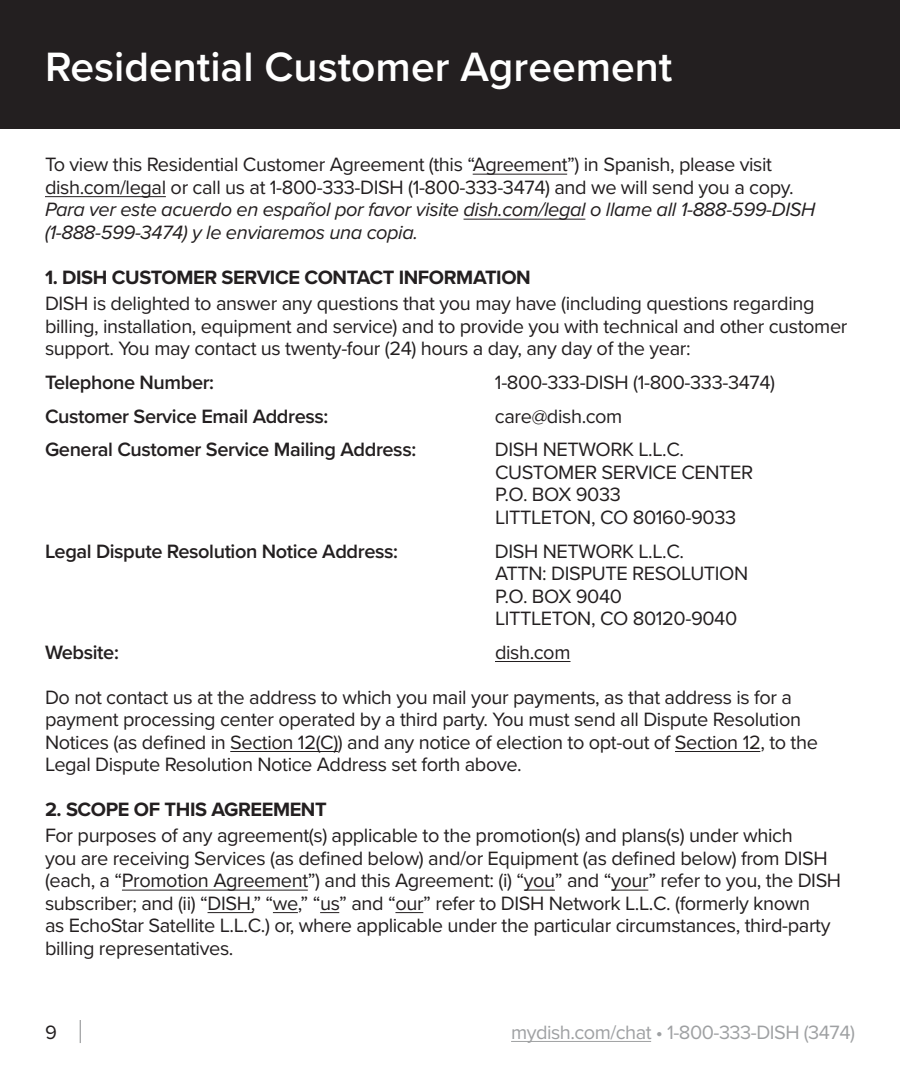
<style>
.page{position:relative;width:900px;height:1080px;background:#fff}
.page>*{position:absolute;margin:0;border:0;box-sizing:border-box;transform-origin:0 0}
.Heading_1{font:600 42.5px "Proxima Nova";color:#fff}
.Intro_and_Warranty{font:20px/22.5px "Proxima Nova";letter-spacing:-.02em;color:#231f20}
.Intro_and_Warranty-2{font:600 20px "Proxima Nova";letter-spacing:-.02em;color:#231f20}
.Intro_and_Warranty-3{font:700 20px "Proxima Nova";letter-spacing:-.02em;color:#231f20}
.t1{font:20px "Proxima Nova";letter-spacing:-.025em;color:#9fa1a3}
.Heading_3{font:700 20px "Proxima Nova";letter-spacing:-.02em;color:#231f20}
.s1{font-style:italic}
</style>
<div class="page">
<div style="left:0;top:0;width:900px;height:129px;background:#231f20"></div>
<hr style="left:511px;top:1041px;width:140px;height:1px;background:#9fa1a3">
<svg style="left:80px;top:1020px;width:1px;height:23px"></svg>
<hr style="left:473px;top:174px;width:94px;height:1px;background:#231f20">
<hr style="left:45px;top:196px;width:121px;height:1px;background:#231f20">
<hr style="left:464px;top:219px;width:121px;height:1px;background:#231f20">
<hr style="left:495px;top:661px;width:76px;height:1px;background:#231f20">
<hr style="left:230px;top:751px;width:108px;height:1px;background:#231f20">
<hr style="left:675px;top:751px;width:85px;height:1px;background:#231f20">
<hr style="left:122px;top:890px;width:186px;height:1px;background:#231f20">
<hr style="left:524px;top:890px;width:31px;height:1px;background:#231f20">
<hr style="left:611px;top:890px;width:37px;height:1px;background:#231f20">
<hr style="left:208px;top:912px;width:45px;height:1px;background:#231f20">
<svg style="left:273px;top:912px;width:25px;height:1px"></svg>
<svg style="left:320px;top:912px;width:19px;height:1px"></svg>
<svg style="left:395px;top:912px;width:28px;height:1px"></svg>
<p class="Heading_1" style="left:45px;top:35px;width:629px">Residential Customer Agreement</p>
<p class="Intro_and_Warranty" style="left:45px;top:153px;width:772px">To view this Residential Customer Agreement (this “Agreement”) in Spanish, please visit dish.com/legal or call us at 1-800-333-DISH (1-800-333-3474) and we will send you a copy.<br><span class="s1">Para ver este acuerdo en español por favor visite dish.com/legal o llame all 1-888-599-DISH (1-888-599-3474) y le enviaremos una copia.</span></p>
<p class="Intro_and_Warranty-3" style="left:45px;top:262px;width:487px">1. DISH CUSTOMER SERVICE CONTACT INFORMATION</p>
<p class="Intro_and_Warranty" style="left:45px;top:291px;width:804px">DISH is delighted to answer any questions that you may have (including questions regarding billing, installation, equipment and service) and to provide you with technical and other customer support. You may contact us twenty-four (24) hours a day, any day of the year:</p>
<p class="Intro_and_Warranty-2" style="left:45px;top:367px;width:171px">Telephone Number:</p>
<p class="Intro_and_Warranty" style="left:495px;top:370px;width:282px">1-800-333-DISH (1-800-333-3474)</p>
<p class="Intro_and_Warranty-2" style="left:45px;top:401px;width:285px">Customer Service Email Address:</p>
<p class="Intro_and_Warranty" style="left:495px;top:404px;width:129px">care@dish.com</p>
<p class="Intro_and_Warranty-2" style="left:45px;top:435px;width:373px">General Customer Service Mailing Address:</p>
<p class="Intro_and_Warranty" style="left:495px;top:438px;width:191px">DISH NETWORK L.L.C.</p>
<p class="Intro_and_Warranty" style="left:495px;top:460px;width:260px">CUSTOMER SERVICE CENTER</p>
<p class="Intro_and_Warranty" style="left:495px;top:483px;width:128px">P.O. BOX 9033</p>
<p class="Intro_and_Warranty" style="left:495px;top:505px;width:243px">LITTLETON, CO 80160-9033</p>
<p class="Intro_and_Warranty-2" style="left:45px;top:536px;width:355px">Legal Dispute Resolution Notice Address:</p>
<p class="Intro_and_Warranty" style="left:495px;top:539px;width:191px">DISH NETWORK L.L.C.</p>
<p class="Intro_and_Warranty" style="left:495px;top:561px;width:255px">ATTN: DISPUTE RESOLUTION</p>
<p class="Intro_and_Warranty" style="left:495px;top:584px;width:244px">P.O. BOX 9040<br>LITTLETON, CO 80120-9040</p>
<p class="Intro_and_Warranty-2" style="left:45px;top:637px;width:75px">Website:</p>
<p class="Intro_and_Warranty" style="left:495px;top:640px;width:77px">dish.com</p>
<p class="Intro_and_Warranty" style="left:45px;top:685px;width:775px">Do not contact us at the address to which you mail your payments, as that address is for a payment processing center operated by a third party. You must send all Dispute Resolution Notices (as defined in Section 12(C)) and any notice of election to opt-out of Section 12, to the Legal Dispute Resolution Notice Address set forth above.</p>
<p class="Heading_3" style="left:45px;top:795px;width:283px">2. SCOPE OF THIS AGREEMENT</p>
<p class="Intro_and_Warranty" style="left:45px;top:824px;width:798px">For purposes of any agreement(s) applicable to the promotion(s) and plans(s) under which<br>you are receiving Services (as defined below) and/or Equipment (as defined below) from DISH (each, a “Promotion Agreement”) and this Agreement: (i) “you” and “your” refer to you, the DISH subscriber; and (ii) “DISH,” “we,” “us” and “our” refer to DISH Network L.L.C. (formerly known<br>as EchoStar Satellite L.L.C.) or, where applicable under the particular circumstances, third-party billing representatives.</p>
<p class="Intro_and_Warranty" style="left:45px;top:1020px;width:13px">9</p>
<p class="t1" style="left:511px;top:1017px;width:345px">mydish.com/chat • 1-800-333-DISH (3474)</p>
</div>
